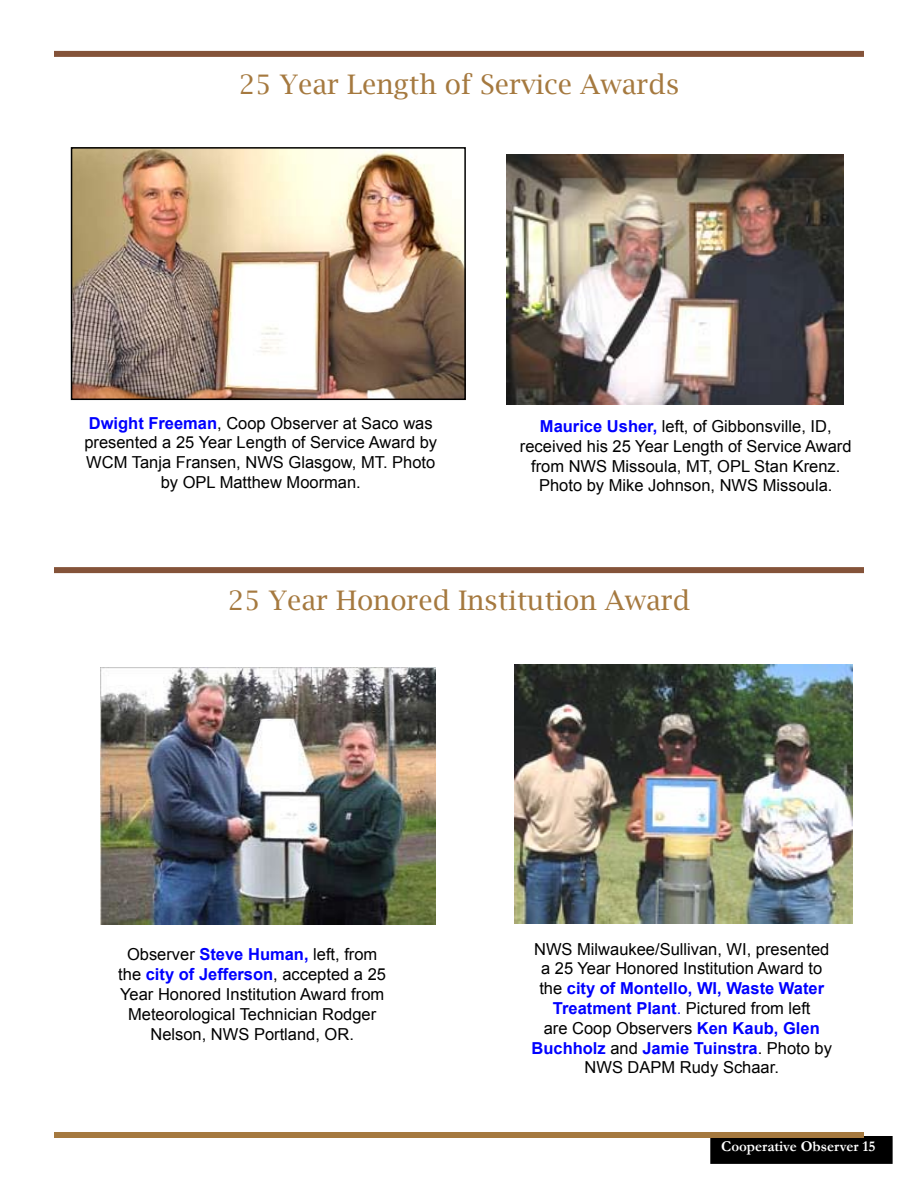
<style>
.page{position:relative;width:918px;height:1188px;background:#fff}
.page>*{position:absolute;margin:0;border:0;box-sizing:border-box;transform-origin:0 0}
.t1{font:27px "Lucida Bright";color:#a5793f}
.t2{font:16.5px/19.8px "Arial";color:#000;text-align:center}
.t3{font:700 15px "Garamond";color:#fff}
.s1{font-weight:700;color:#00f}
.s2{color:#00f}
</style>
<div class="page">
<div style="left:711px;top:1137px;width:181px;height:26px;background:#000"></div>
<div style="left:710px;top:1136px;width:183px;height:28px;border:2px solid #000"></div>
<div style="left:54px;top:1132px;width:810px;height:6px;background:#a5793f"></div>
<img style="left:74px;top:150px;width:389px;height:247px">
<div style="left:71px;top:147px;width:395px;height:253px;border:2px solid #000"></div>
<div style="left:54px;top:51px;width:810px;height:6px;background:#845339"></div>
<img style="left:506px;top:154px;width:338px;height:251px">
<div style="left:54px;top:567px;width:810px;height:6px;background:#845339"></div>
<img style="left:515px;top:664px;width:337px;height:260px">
<img style="left:100px;top:667px;width:335px;height:258px">
<h1 class="t1" style="left:239px;top:69px;width:442px">25 Year Length of Service Awards</h1>
<p class="t2" style="left:84px;top:413px;width:354px"><span class="s1">Dwight Freeman</span>, Coop Observer at Saco was presented a 25 Year Length of Service Award by WCM Tanja Fransen, NWS Glasgow, MT. Photo by OPL Matthew Moorman.</p>
<p class="t2" style="left:520px;top:416px;width:333px"><span class="s1">Maurice Usher,</span> left, of Gibbonsville, ID, received his 25 Year Length of Service Award from NWS Missoula, MT, OPL Stan Krenz.<br>Photo by Mike Johnson, NWS Missoula.</p>
<h1 class="t1" style="left:228px;top:585px;width:464px">25 Year Honored Institution Award</h1>
<p class="t2" style="left:118px;top:945px;width:269px">Observer <span class="s1">Steve Human,</span> left, from the <span class="s1">city of Jefferson</span>, accepted a 25<br>Year Honored Institution Award from Meteorological Technician Rodger Nelson, NWS Portland, OR.</p>
<p class="t2" style="left:532px;top:939px;width:302px">NWS Milwaukee/Sullivan, WI, presented a 25 Year Honored Institution Award to the <span class="s1">city of Montello, WI, Waste Water Treatment Plant</span><span class="s2">.</span> Pictured from left<br>are Coop Observers <span class="s1">Ken Kaub, Glen Buchholz</span> and <span class="s1">Jamie Tuinstra</span>. Photo by NWS DAPM Rudy Schaar.</p>
<p class="t3" style="left:721px;top:1136px;width:156px">Cooperative Observer 15</p>
</div>
